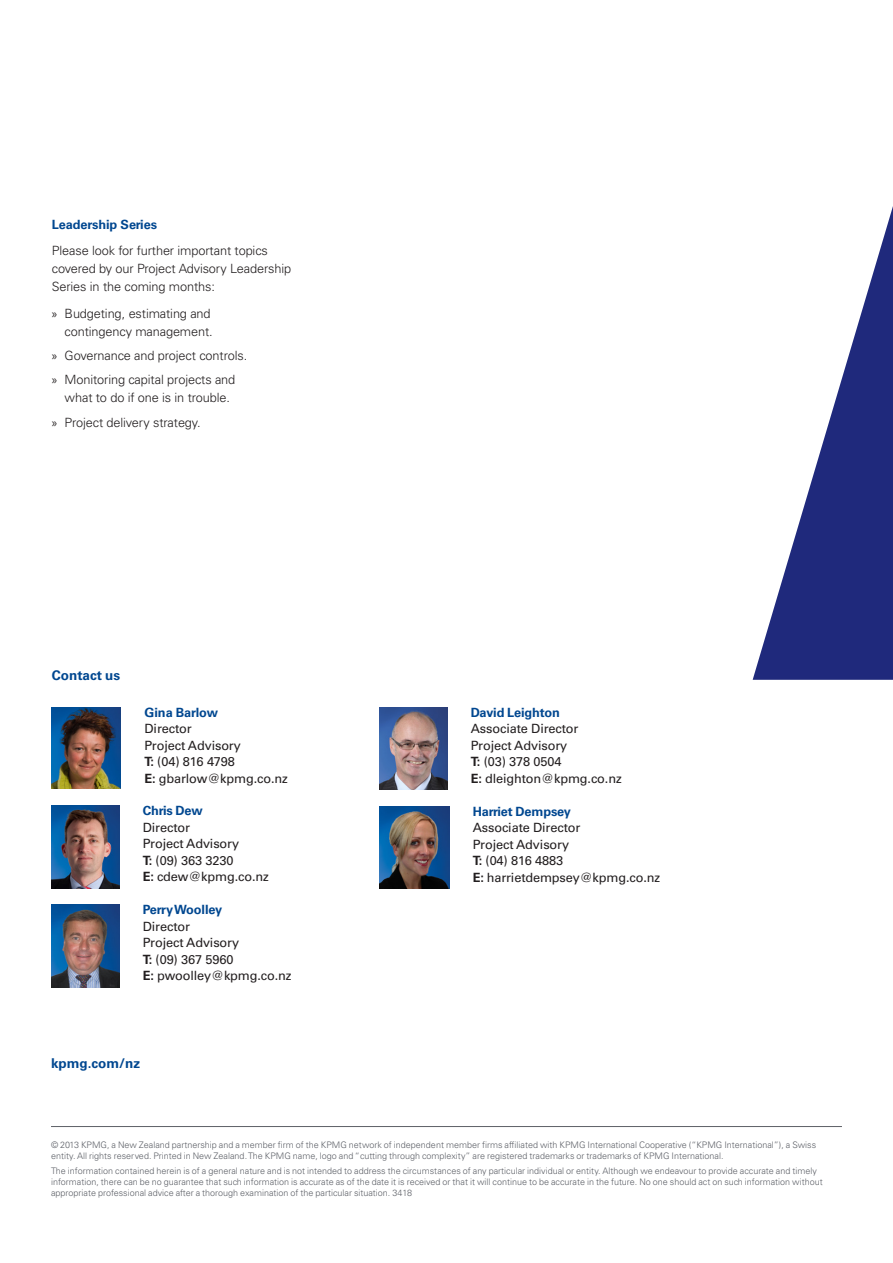
<style>
.page{position:relative;width:893px;height:1263px;background:#fff}
.page>*{position:absolute;margin:0;border:0;box-sizing:border-box;transform-origin:0 0}
.t1{font:700 13.5px "Univers";color:#014790}
.t2{font:12.75px/16.5px "Univers";letter-spacing:-.01em;color:#231f20}
.t3{font:300 12.75px/18px "Univers";letter-spacing:-.01em;color:#231f20}
.t4{font:700 12.75px "Univers";letter-spacing:-.01em;color:#014790}
.t5{font:300 9px/10.8px "Univers";color:#5d6067}
.s1{font-family:"Myriad Pro";font-weight:400}
.s2{font-weight:700}
</style>
<div class="page">
<hr style="left:51px;top:1126px;width:791px;height:1px;background:#5d6067">
<img style="left:51px;top:806px;width:69px;height:82px">
<img style="left:51px;top:707px;width:69px;height:82px">
<img style="left:51px;top:905px;width:69px;height:82px">
<img style="left:379px;top:707px;width:69px;height:82px">
<img style="left:379px;top:806px;width:70px;height:82px">
<svg style="left:753px;top:206px;width:140px;height:474px"></svg>
<h2 class="t4" style="left:52px;top:217px;width:107px">Leadership Series</h2>
<h2 class="t3" style="left:52px;top:242px;width:241px">Please look for further important topics covered by our Project Advisory Leadership<br>Series in the coming months:</h2>
<h2 class="t3" style="left:52px;top:304px;width:162px;text-align:right"><span class="s1">»</span> Budgeting, estimating and contingency management.</h2>
<h2 class="t3" style="left:52px;top:343px;width:197px;line-height:24.5px"><span class="s1">»</span> Governance and project controls. <span class="s1">»</span> Monitoring capital projects and</h2>
<h2 class="t3" style="left:52px;top:386px;width:180px;line-height:24.5px;text-indent:13px">what to do if one is in trouble. <span class="s1">»</span> Project delivery strategy.</h2>
<h1 class="t1" style="left:52px;top:667px;width:70px">Contact us</h1>
<h2 class="t4" style="left:145px;top:705px;width:75px">Gina Barlow</h2>
<h2 class="t2" style="left:145px;top:720px;width:145px">Director<br>Project Advisory<br><span class="s2">T:</span> (04) 816 4798<br><span class="s2">E:</span> gbarlow@kpmg.co.nz</h2>
<h2 class="t4" style="left:143px;top:803px;width:62px">Chris Dew</h2>
<h2 class="t2" style="left:143px;top:819px;width:127px">Director<br>Project Advisory<br><span class="s2">T:</span> (09) 363 3230<br><span class="s2">E:</span> cdew@kpmg.co.nz</h2>
<h2 class="t4" style="left:143px;top:902px;width:81px">Perry Woolley</h2>
<h2 class="t2" style="left:143px;top:918px;width:150px">Director<br>Project Advisory<br><span class="s2">T:</span> (09) 367 5960<br><span class="s2">E:</span> pwoolley@kpmg.co.nz</h2>
<h1 class="t1" style="left:51px;top:1056px;width:91px">kpmg.com/nz</h1>
<h2 class="t4" style="left:471px;top:705px;width:90px">David Leighton</h2>
<h2 class="t2" style="left:471px;top:720px;width:152px">Associate Director<br>Project Advisory<br><span class="s2">T:</span> (03) 378 0504<br><span class="s2">E:</span> dleighton@kpmg.co.nz</h2>
<h2 class="t4" style="left:473px;top:804px;width:100px">Harriet Dempsey</h2>
<h2 class="t2" style="left:473px;top:819px;width:189px">Associate Director<br>Project Advisory<br><span class="s2">T:</span> (04) 816 4883<br><span class="s2">E:</span> harrietdempsey@kpmg.co.nz</h2>
<p class="t5" style="left:51px;top:1140px;width:767px">© 2013 KPMG, a New Zealand partnership and a member firm of the KPMG network of independent member firms affiliated with KPMG International Cooperative (“KPMG International”), a Swiss entity. All rights reserved. Printed in New Zealand. The KPMG name, logo and “cutting through complexity” are registered trademarks or trademarks of KPMG International.</p>
<p class="t5" style="left:51px;top:1165px;width:773px">The information contained herein is of a general nature and is not intended to address the circumstances of any particular individual or entity. Although we endeavour to provide accurate and timely information, there can be no guarantee that such information is accurate as of the date it is received or that it will continue to be accurate in the future. No one should act on such information without appropriate professional advice after a thorough examination of the particular situation. 3418</p>
</div>
